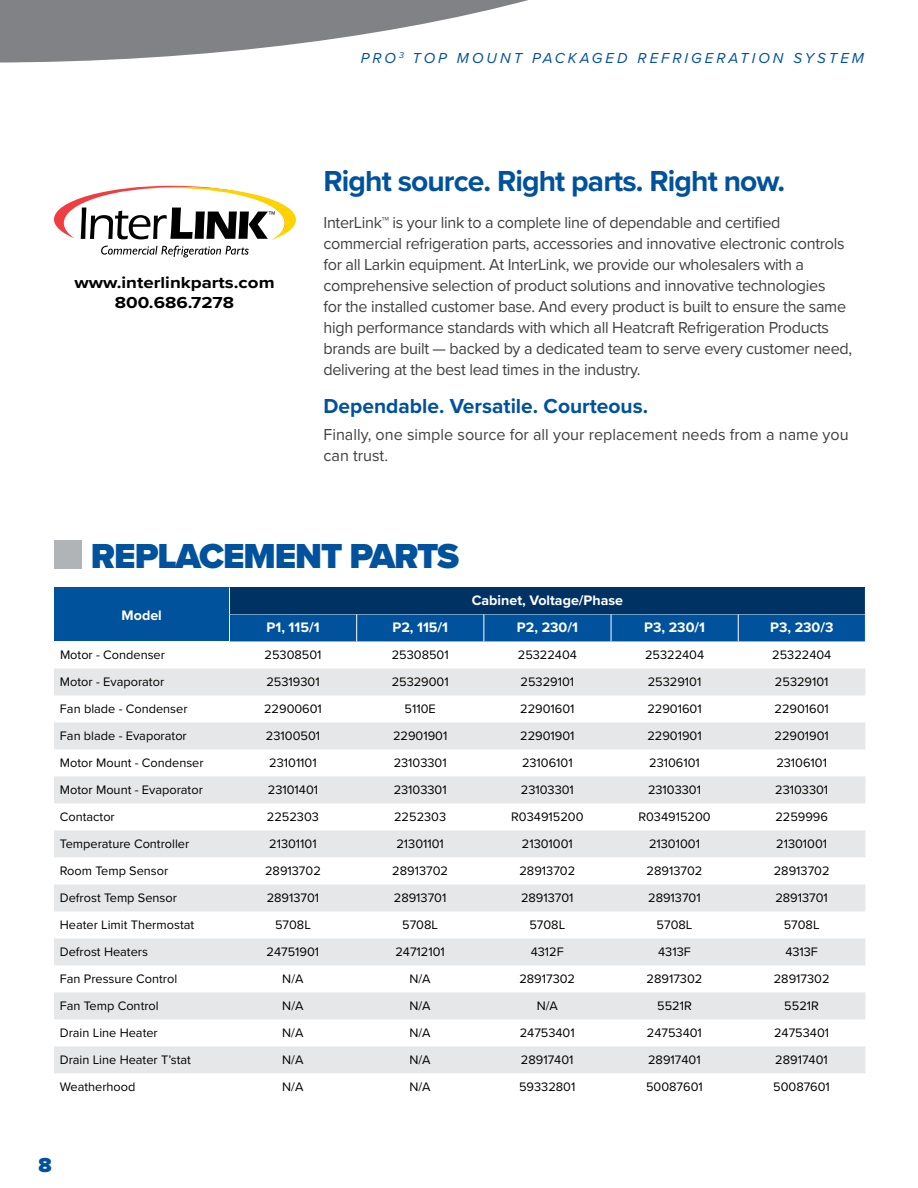
<style>
.page{position:relative;width:918px;height:1188px;background:#fff}
.page>*{position:absolute;margin:0;border:0;box-sizing:border-box;transform-origin:0 0}
.t1{font:900 36px "Proxima Nova";letter-spacing:-.03em;color:#00529c}
.t2{font:700 30px "Proxima Nova";letter-spacing:-.03em;color:#00529c}
.t3{font:700 21px "Proxima Nova";color:#00529c}
.t4{font:900 21px "Proxima Nova";color:#00529c}
.t5{font:16.5px/21px "Proxima Nova";letter-spacing:-.02em;color:#414042}
.t6{font:16.5px/21px "Proxima Nova";color:#414042}
.t7{font:700 16.5px/19.8px "Proxima Nova";color:#000;text-align:center;scale:1.13 1}
.t8{font:italic 15px "Proxima Nova";letter-spacing:.2em;color:#00529c}
.t9{font:700 14.25px "Proxima Nova";color:#fff}
.t10{font:12.75px "Proxima Nova";color:#000}
</style>
<div class="page">
<svg style="left:0;top:0;width:528px;height:63px"></svg>
<div style="left:54px;top:587px;width:176px;height:54px;background:#00529c"></div>
<svg style="left:54px;top:668px;width:811px;height:405px;fill:#e6e7e8"></svg>
<svg style="left:229px;top:587px;width:637px;height:54px;background:#034481"></svg>
<div style="left:54px;top:540px;width:28px;height:28px;background:#b1b4b6"></div>
<svg style="left:101px;top:246px;width:148px;height:11px"></svg>
<svg style="left:54px;top:186px;width:242px;height:54px"></svg>
<p class="t8" style="left:361px;top:46px;width:505px">PRO <sup>3</sup> TOP MOUNT PACKAGED REFRIGERATION SYSTEM</p>
<p class="t7" style="left:74px;top:273px;width:179px">www.interlinkparts.com<br>800.686.7278</p>
<h2 class="t2" style="left:324px;top:159px;width:463px">Right source. Right parts. Right now.</h2>
<p class="t5" style="left:324px;top:211px;width:530px">InterLink™ is your link to a complete line of dependable and certified commercial refrigeration parts, accessories and innovative electronic controls for all Larkin equipment. At InterLink, we provide our wholesalers with a comprehensive selection of product solutions and innovative technologies<br>for the installed customer base. And every product is built to ensure the same high performance standards with which all Heatcraft Refrigeration Products brands are built — backed by a dedicated team to serve every customer need, delivering at the best lead times in the industry.</p>
<h3 class="t3" style="left:324px;top:391px;width:326px">Dependable. Versatile. Courteous.</h3>
<p class="t6" style="left:324px;top:423px;width:527px">Finally, one simple source for all your replacement needs from a name you can trust.</p>
<h1 class="t1" style="left:91px;top:530px;width:370px">REPLACEMENT PARTS</h1>
<p class="t9" style="left:122px;top:605px;width:42px">Model</p>
<p class="t9" style="left:472px;top:590px;width:153px">Cabinet, Voltage/Phase</p>
<p class="t9" style="left:267px;top:617px;width:54px">P1, 115/1</p>
<p class="t9" style="left:392px;top:617px;width:57px">P2, 115/1</p>
<p class="t9" style="left:517px;top:617px;width:63px">P2, 230/1</p>
<p class="t9" style="left:644px;top:617px;width:62px">P3, 230/1</p>
<p class="t9" style="left:770px;top:617px;width:65px">P3, 230/3</p>
<p class="t10" style="left:60px;top:645px;width:107px">Motor - Condenser</p>
<p class="t10" style="left:265px;top:645px;width:58px">25308501</p>
<p class="t10" style="left:392px;top:645px;width:58px">25308501</p>
<p class="t10" style="left:518px;top:645px;width:61px">25322404</p>
<p class="t10" style="left:645px;top:645px;width:61px">25322404</p>
<p class="t10" style="left:772px;top:645px;width:61px">25322404</p>
<p class="t10" style="left:60px;top:672px;width:106px">Motor - Evaporator</p>
<p class="t10" style="left:266px;top:672px;width:55px">25319301</p>
<p class="t10" style="left:392px;top:672px;width:59px">25329001</p>
<p class="t10" style="left:521px;top:672px;width:55px">25329101</p>
<p class="t10" style="left:648px;top:672px;width:55px">25329101</p>
<p class="t10" style="left:775px;top:672px;width:55px">25329101</p>
<p class="t10" style="left:60px;top:699px;width:129px">Fan blade - Condenser</p>
<p class="t10" style="left:264px;top:699px;width:59px">22900601</p>
<p class="t10" style="left:405px;top:699px;width:33px">5110E</p>
<p class="t10" style="left:520px;top:699px;width:56px">22901601</p>
<p class="t10" style="left:647px;top:699px;width:56px">22901601</p>
<p class="t10" style="left:775px;top:699px;width:56px">22901601</p>
<p class="t10" style="left:60px;top:726px;width:128px">Fan blade - Evaporator</p>
<p class="t10" style="left:266px;top:726px;width:56px">23100501</p>
<p class="t10" style="left:393px;top:726px;width:56px">22901901</p>
<p class="t10" style="left:520px;top:726px;width:56px">22901901</p>
<p class="t10" style="left:647px;top:726px;width:56px">22901901</p>
<p class="t10" style="left:775px;top:726px;width:56px">22901901</p>
<p class="t10" style="left:60px;top:753px;width:145px">Motor Mount - Condenser</p>
<p class="t10" style="left:269px;top:753px;width:49px">23101101</p>
<p class="t10" style="left:394px;top:753px;width:55px">23103301</p>
<p class="t10" style="left:522px;top:753px;width:52px">23106101</p>
<p class="t10" style="left:649px;top:753px;width:52px">23106101</p>
<p class="t10" style="left:776px;top:753px;width:52px">23106101</p>
<p class="t10" style="left:60px;top:780px;width:144px">Motor Mount - Evaporator</p>
<p class="t10" style="left:268px;top:780px;width:52px">23101401</p>
<p class="t10" style="left:394px;top:780px;width:55px">23103301</p>
<p class="t10" style="left:521px;top:780px;width:55px">23103301</p>
<p class="t10" style="left:648px;top:780px;width:55px">23103301</p>
<p class="t10" style="left:775px;top:780px;width:55px">23103301</p>
<p class="t10" style="left:60px;top:807px;width:56px">Contactor</p>
<p class="t10" style="left:267px;top:807px;width:54px">2252303</p>
<p class="t10" style="left:394px;top:807px;width:54px">2252303</p>
<p class="t10" style="left:511px;top:807px;width:74px">R034915200</p>
<p class="t10" style="left:638px;top:807px;width:74px">R034915200</p>
<p class="t10" style="left:775px;top:807px;width:54px">2259996</p>
<p class="t10" style="left:60px;top:834px;width:131px">Temperature Controller</p>
<p class="t10" style="left:269px;top:834px;width:49px">21301101</p>
<p class="t10" style="left:396px;top:834px;width:49px">21301101</p>
<p class="t10" style="left:522px;top:834px;width:52px">21301001</p>
<p class="t10" style="left:649px;top:834px;width:52px">21301001</p>
<p class="t10" style="left:776px;top:834px;width:52px">21301001</p>
<p class="t10" style="left:60px;top:861px;width:110px">Room Temp Sensor</p>
<p class="t10" style="left:265px;top:861px;width:57px">28913702</p>
<p class="t10" style="left:392px;top:861px;width:57px">28913702</p>
<p class="t10" style="left:519px;top:861px;width:57px">28913702</p>
<p class="t10" style="left:647px;top:861px;width:57px">28913702</p>
<p class="t10" style="left:774px;top:861px;width:57px">28913702</p>
<p class="t10" style="left:60px;top:888px;width:119px">Defrost Temp Sensor</p>
<p class="t10" style="left:267px;top:888px;width:54px">28913701</p>
<p class="t10" style="left:394px;top:888px;width:54px">28913701</p>
<p class="t10" style="left:521px;top:888px;width:54px">28913701</p>
<p class="t10" style="left:648px;top:888px;width:54px">28913701</p>
<p class="t10" style="left:775px;top:888px;width:54px">28913701</p>
<p class="t10" style="left:60px;top:915px;width:136px">Heater Limit Thermostat</p>
<p class="t10" style="left:275px;top:915px;width:37px">5708L</p>
<p class="t10" style="left:402px;top:915px;width:37px">5708L</p>
<p class="t10" style="left:529px;top:915px;width:37px">5708L</p>
<p class="t10" style="left:657px;top:915px;width:37px">5708L</p>
<p class="t10" style="left:784px;top:915px;width:37px">5708L</p>
<p class="t10" style="left:60px;top:942px;width:90px">Defrost Heaters</p>
<p class="t10" style="left:267px;top:942px;width:54px">24751901</p>
<p class="t10" style="left:395px;top:942px;width:51px">24712101</p>
<p class="t10" style="left:531px;top:942px;width:35px">4312F</p>
<p class="t10" style="left:658px;top:942px;width:34px">4313F</p>
<p class="t10" style="left:785px;top:942px;width:34px">4313F</p>
<p class="t10" style="left:60px;top:969px;width:119px">Fan Pressure Control</p>
<p class="t10" style="left:282px;top:969px;width:23px">N/A</p>
<p class="t10" style="left:410px;top:969px;width:23px">N/A</p>
<p class="t10" style="left:519px;top:969px;width:57px">28917302</p>
<p class="t10" style="left:647px;top:969px;width:57px">28917302</p>
<p class="t10" style="left:774px;top:969px;width:57px">28917302</p>
<p class="t10" style="left:60px;top:996px;width:100px">Fan Temp Control</p>
<p class="t10" style="left:282px;top:996px;width:23px">N/A</p>
<p class="t10" style="left:409px;top:996px;width:23px">N/A</p>
<p class="t10" style="left:537px;top:996px;width:23px">N/A</p>
<p class="t10" style="left:657px;top:996px;width:36px">5521R</p>
<p class="t10" style="left:784px;top:996px;width:36px">5521R</p>
<p class="t10" style="left:60px;top:1023px;width:100px">Drain Line Heater</p>
<p class="t10" style="left:282px;top:1023px;width:23px">N/A</p>
<p class="t10" style="left:409px;top:1023px;width:23px">N/A</p>
<p class="t10" style="left:520px;top:1023px;width:57px">24753401</p>
<p class="t10" style="left:647px;top:1023px;width:57px">24753401</p>
<p class="t10" style="left:774px;top:1023px;width:57px">24753401</p>
<p class="t10" style="left:60px;top:1050px;width:133px">Drain Line Heater T’stat</p>
<p class="t10" style="left:282px;top:1050px;width:23px">N/A</p>
<p class="t10" style="left:409px;top:1050px;width:23px">N/A</p>
<p class="t10" style="left:521px;top:1050px;width:54px">28917401</p>
<p class="t10" style="left:648px;top:1050px;width:54px">28917401</p>
<p class="t10" style="left:775px;top:1050px;width:54px">28917401</p>
<p class="t10" style="left:60px;top:1077px;width:77px">Weatherhood</p>
<p class="t10" style="left:282px;top:1077px;width:23px">N/A</p>
<p class="t10" style="left:409px;top:1077px;width:23px">N/A</p>
<p class="t10" style="left:519px;top:1077px;width:58px">59332801</p>
<p class="t10" style="left:646px;top:1077px;width:58px">50087601</p>
<p class="t10" style="left:773px;top:1077px;width:58px">50087601</p>
<h3 class="t4" style="left:39px;top:1149px;width:15px">8</h3>
</div>
